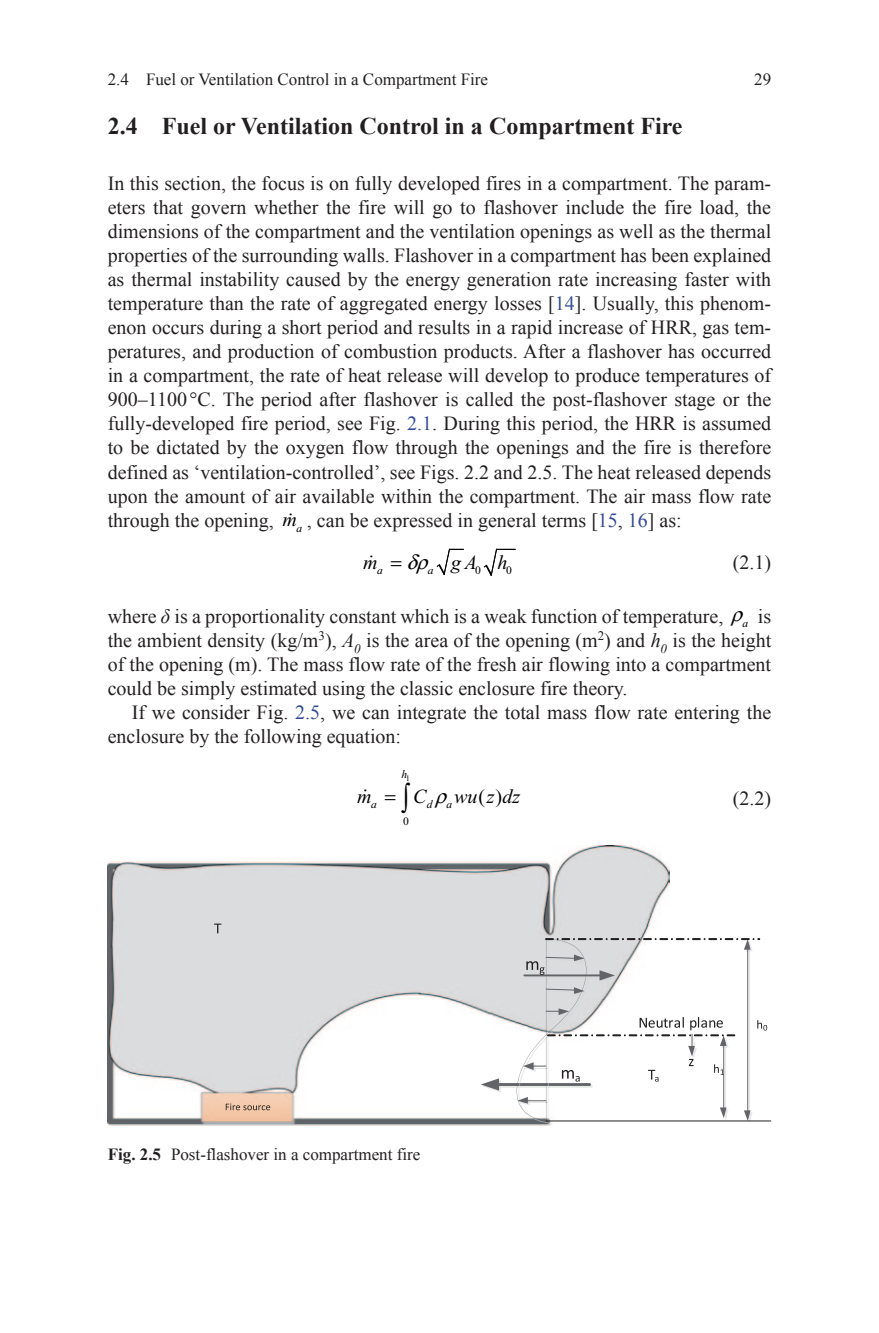
<style>
.page{position:relative;width:879px;height:1333px;background:#fff}
.page>*{position:absolute;margin:0;border:0;box-sizing:border-box;transform-origin:0 0}
.t1{font:700 24px "Times New Roman";color:#231f20}
.t2{font:20px/24px "Times New Roman";color:#231f20;text-align:justify}
.t3{font:italic 20px "Times New Roman";color:#010000}
.t4{font:20px "Times New Roman";color:#010000}
.t5{font:17px "Times New Roman";color:#231f20}
.t6{font:italic 11.6px "Times New Roman";color:#010000}
.t7{font:11.6px "Times New Roman";color:#010000}
.t8{font:8.4px "Times New Roman";color:#010000}
.s1{color:#324a97}
.s2{font-style:italic;color:#010000}
.s3{font-style:italic}
.s4{font-weight:700}
</style>
<div class="page">
<svg style="left:436px;top:548px;width:27px;height:27px"></svg>
<svg style="left:483px;top:548px;width:32px;height:28px"></svg>
<img style="left:108px;top:845px;width:561px;height:280px">
<svg style="left:214px;top:923px;width:7px;height:10px"></svg>
<hr style="left:546px;top:1120px;width:225px;height:1px;background:#231f20">
<svg style="left:481px;top:937px;width:286px;height:186px"></svg>
<svg style="left:226px;top:1103px;width:44px;height:7px"></svg>
<p class="t5" style="left:108px;top:68px;width:382px">2.4 Fuel or Ventilation Control in a Compartment Fire</p>
<p class="t5" style="left:754px;top:68px;width:18px">29</p>
<p class="t1" style="left:108px;top:110px;width:576px">2.4 Fuel or Ventilation Control in a Compartment Fire</p>
<p class="t2" style="left:108px;top:171px;width:665px">In this section, the focus is on fully developed fires in a compartment. The param&shy;eters that govern whether the fire will go to flashover include the fire load, the dimensions of the compartment and the ventilation openings as well as the thermal properties of the surrounding walls. Flashover in a compartment has been explained as thermal instability caused by the energy generation rate increasing faster with temperature than the rate of aggregated energy losses [<span class="s1">14</span>]. Usually, this phenom&shy;enon occurs during a short period and results in a rapid increase of HRR, gas tem&shy;peratures, and production of combustion products. After a flashover has occurred in a compartment, the rate of heat release will develop to produce temperatures of 900–1100 °C. The period after flashover is called the post-flashover stage or the fully-developed fire period, see Fig. <span class="s1">2.1</span>. During this period, the HRR is assumed to be dictated by the oxygen flow through the openings and the fire is therefore defined as ‘ventilation-controlled’, see Figs. 2.2 and 2.5. The heat released depends upon the amount of air available within the compartment. The air mass flow rate through the opening, <span class="s2">m</span><sub>a</sub> , can be expressed in general terms [<span class="s1">15</span>, <span class="s1">16</span>] as:</p>
<p class="t2" style="left:733px;top:549px;width:40px">(2.1)</p>
<p class="t2" style="left:108px;top:603px;width:665px">where <span class="s3">δ</span> is a proportionality constant which is a weak function of temperature, <sub>a</sub> is the ambient density (kg/m<sup>3</sup>), <span class="s3">A</span><sub>0</sub> is the area of the opening (m<sup>2</sup>) and <span class="s3">h</span><sub>0</sub> is the height of the opening (m). The mass flow rate of the fresh air flowing into a compartment could be simply estimated using the classic enclosure fire theory.</p>
<p class="t2" style="left:108px;top:699px;width:665px;text-indent:24px">If we consider Fig. <span class="s1">2.5</span>, we can integrate the total mass flow rate entering the enclosure by the following equation:</p>
<p class="t3" style="left:363px;top:551px;width:16px">m</p>
<p class="t3" style="left:451px;top:551px;width:58px">gA h</p>
<p class="t7" style="left:475px;top:563px;width:7px">0</p>
<p class="t7" style="left:506px;top:563px;width:7px">0</p>
<p class="t6" style="left:377px;top:563px;width:7px">a</p>
<p class="t6" style="left:428px;top:563px;width:7px">a</p>
<p class="t6" style="left:401px;top:768px;width:7px">h</p>
<p class="t8" style="left:406px;top:773px;width:6px">1</p>
<p class="t7" style="left:403px;top:814px;width:7px">0</p>
<p class="t3" style="left:357px;top:785px;width:16px">m</p>
<p class="t3" style="left:413px;top:785px;width:15px">C</p>
<p class="t3" style="left:454px;top:785px;width:68px">wu z dz</p>
<p class="t6" style="left:371px;top:798px;width:7px">a</p>
<p class="t6" style="left:427px;top:798px;width:27px">d a</p>
<p class="t4" style="left:478px;top:785px;width:25px">( )</p>
<p class="t5" style="left:108px;top:1142px;width:314px"><span class="s4">Fig. 2.5</span> Post-flashover in a compartment fire</p>
<p class="t2" style="left:733px;top:785px;width:40px">(2.2)</p>
</div>
